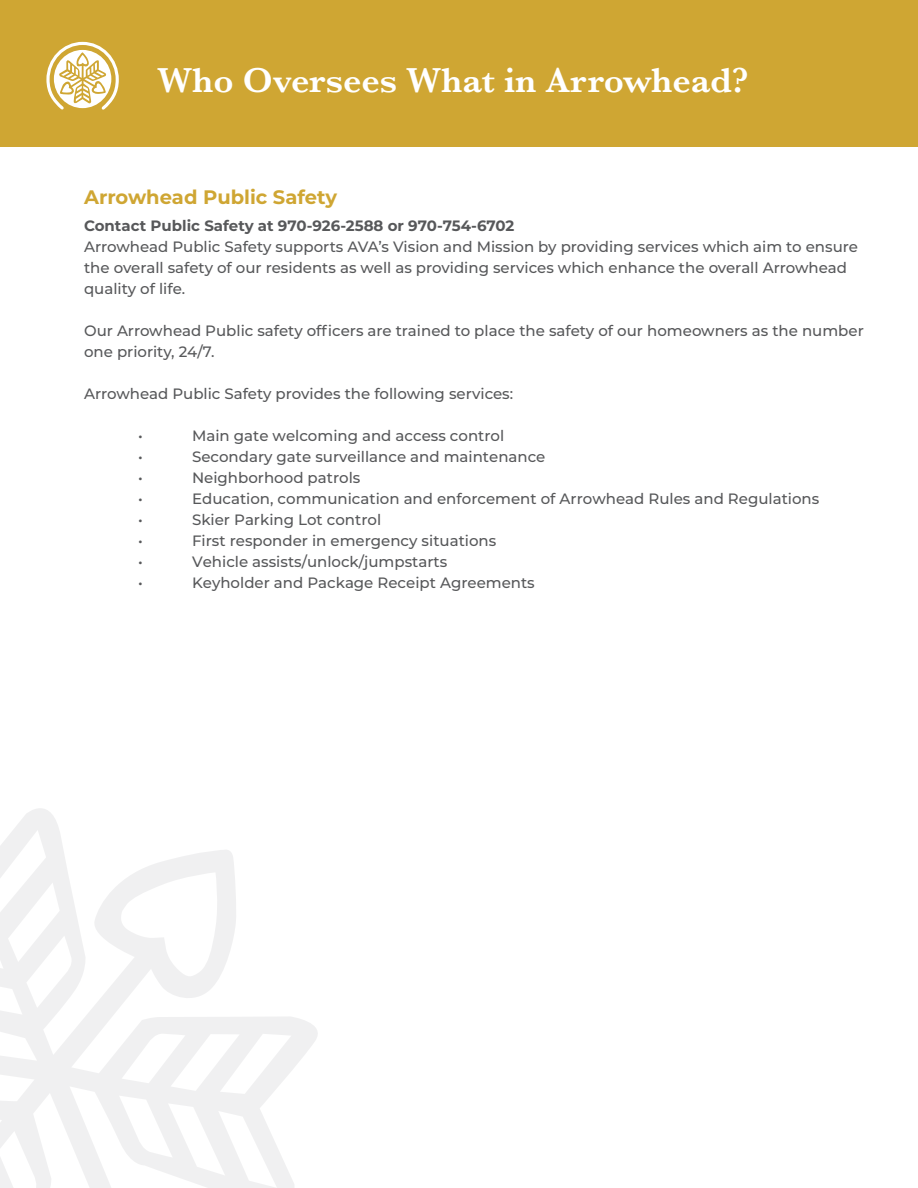
<style>
.page{position:relative;width:918px;height:1188px;background:#fff}
.page>*{position:absolute;margin:0;border:0;box-sizing:border-box;transform-origin:0 0}
.t1{font:600 36px "Baskerville";color:#fff}
.t2{font:700 19.5px "Montserrat";color:#cfa633}
.t3{font:500 15px/21px "Montserrat";color:#57585a}
.t4{font:700 15px "Montserrat";color:#57585a}
</style>
<div class="page">
<div style="left:0;top:0;width:918px;height:147px;background:#cfa633"></div>
<svg style="left:46px;top:41px;width:73px;height:69px"></svg>
<svg style="left:0;top:808px;width:318px;height:380px"></svg>
<p class="t1" style="left:157px;top:55px;width:592px">Who Oversees What in Arrowhead?</p>
<p class="t2" style="left:84px;top:183px;width:255px">Arrowhead Public Safety</p>
<p class="t4" style="left:84px;top:215px;width:432px">Contact Public Safety at 970-926-2588 or 970-754-6702</p>
<p class="t3" style="left:84px;top:236px;width:775px">Arrowhead Public Safety supports AVA’s Vision and Mission by providing services which aim to ensure the overall safety of our residents as well as providing services which enhance the overall Arrowhead quality of life.</p>
<p class="t3" style="left:84px;top:320px;width:781px">Our Arrowhead Public safety officers are trained to place the safety of our homeowners as the number one priority, 24/7.</p>
<p class="t3" style="left:84px;top:383px;width:431px">Arrowhead Public Safety provides the following services:</p>
<p class="t3" style="left:138px;top:425px;width:6px">•</p>
<p class="t3" style="left:192px;top:425px;width:314px">Main gate welcoming and access control</p>
<p class="t3" style="left:138px;top:446px;width:6px">•</p>
<p class="t3" style="left:192px;top:446px;width:355px">Secondary gate surveillance and maintenance</p>
<p class="t3" style="left:138px;top:467px;width:6px">•</p>
<p class="t3" style="left:192px;top:467px;width:170px">Neighborhood patrols</p>
<p class="t3" style="left:138px;top:488px;width:6px">•</p>
<p class="t3" style="left:192px;top:488px;width:629px">Education, communication and enforcement of Arrowhead Rules and Regulations</p>
<p class="t3" style="left:138px;top:509px;width:6px">•</p>
<p class="t3" style="left:192px;top:509px;width:191px">Skier Parking Lot control</p>
<p class="t3" style="left:138px;top:530px;width:6px">•</p>
<p class="t3" style="left:192px;top:530px;width:306px">First responder in emergency situations</p>
<p class="t3" style="left:138px;top:551px;width:6px">•</p>
<p class="t3" style="left:192px;top:551px;width:257px">Vehicle assists/unlock/jumpstarts</p>
<p class="t3" style="left:138px;top:572px;width:6px">•</p>
<p class="t3" style="left:192px;top:572px;width:344px">Keyholder and Package Receipt Agreements</p>
</div>
